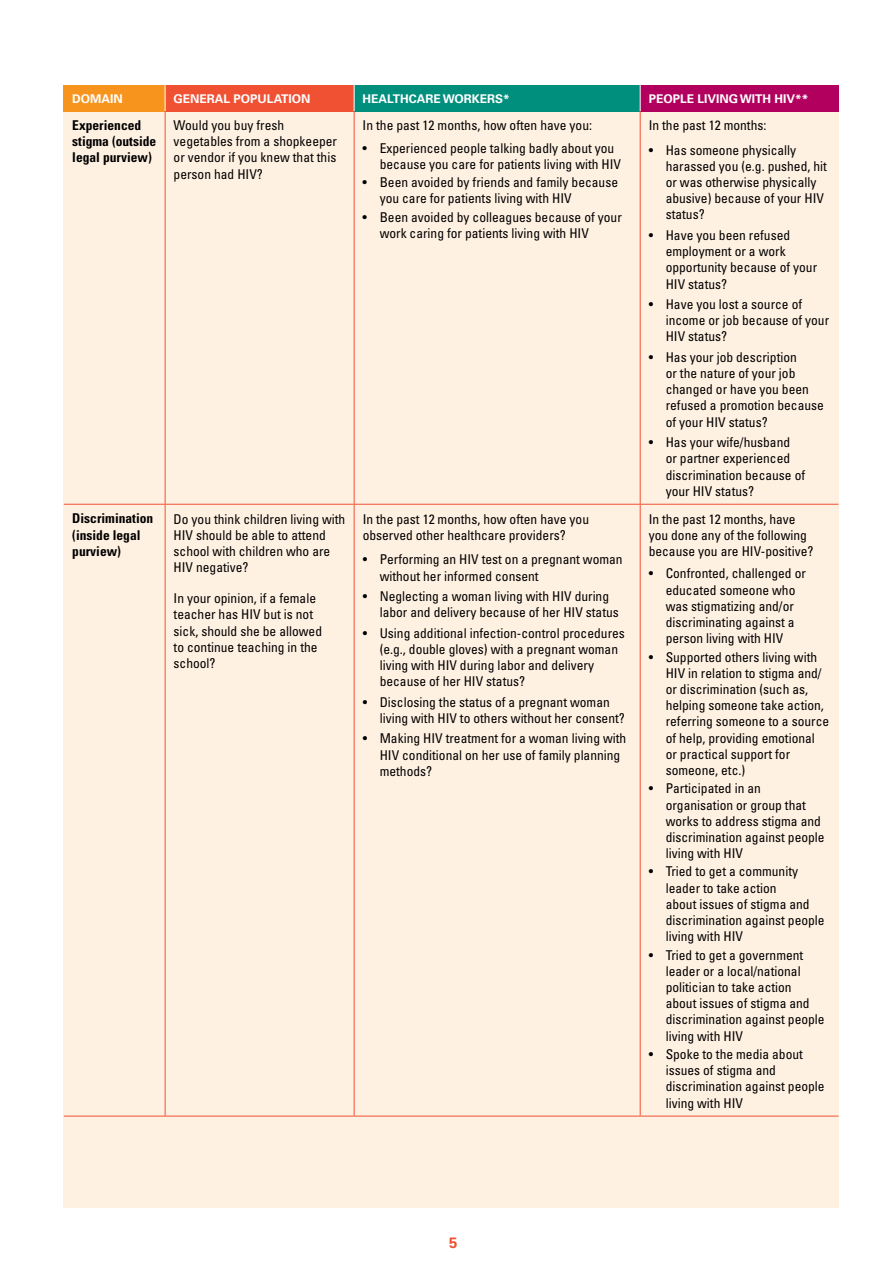
<style>
.page{position:relative;width:893px;height:1263px;background:#fff}
.page>*{position:absolute;margin:0;border:0;box-sizing:border-box;transform-origin:0 0}
.t1{font:700 15px "Univers";color:#f05133}
.t2{font:condensed 13.5px/16.2px "Univers";color:#000}
.t3{font:700 condensed 13.5px/16.2px "Univers";color:#000}
.t4{font:700 12px "Univers";color:#fff}
</style>
<div class="page">
<div style="left:64px;top:85px;width:775px;height:1122px;background:#fff1e2"></div>
<div style="left:64px;top:85px;width:101px;height:26px;background:#f7941e"></div>
<div style="left:165px;top:85px;width:189px;height:26px;background:#f05133"></div>
<div style="left:354px;top:85px;width:286px;height:26px;background:#008e7d"></div>
<div style="left:640px;top:85px;width:198px;height:26px;background:#b1005d"></div>
<svg style="left:165px;top:85px;width:1px;height:26px"></svg>
<svg style="left:354px;top:85px;width:1px;height:26px"></svg>
<svg style="left:640px;top:85px;width:1px;height:26px"></svg>
<hr style="left:165px;top:111px;width:1px;height:393px;background:#f05133">
<hr style="left:354px;top:111px;width:1px;height:393px;background:#f05133">
<hr style="left:640px;top:111px;width:1px;height:393px;background:#f05133">
<hr style="left:64px;top:504px;width:101px;height:1px;background:#f05133">
<hr style="left:165px;top:504px;width:189px;height:1px;background:#f05133">
<hr style="left:165px;top:505px;width:1px;height:611px;background:#f05133">
<hr style="left:354px;top:504px;width:286px;height:1px;background:#f05133">
<hr style="left:354px;top:505px;width:1px;height:611px;background:#f05133">
<hr style="left:640px;top:504px;width:198px;height:1px;background:#f05133">
<hr style="left:640px;top:505px;width:1px;height:611px;background:#f05133">
<hr style="left:64px;top:1116px;width:101px;height:1px;background:#f05133">
<hr style="left:165px;top:1116px;width:189px;height:1px;background:#f05133">
<hr style="left:354px;top:1116px;width:286px;height:1px;background:#f05133">
<hr style="left:640px;top:1116px;width:198px;height:1px;background:#f05133">
<p class="t4" style="left:72px;top:91px;width:52px">DOMAIN</p>
<p class="t4" style="left:174px;top:91px;width:138px">GENERAL POPULATION</p>
<p class="t4" style="left:363px;top:91px;width:149px">HEALTHCARE WORKERS*</p>
<p class="t4" style="left:649px;top:91px;width:161px">PEOPLE LIVING WITH HIV**</p>
<p class="t3" style="left:72px;top:117px;width:85px">Experienced stigma (outside legal purview)</p>
<p class="t2" style="left:174px;top:117px;width:165px">Would you buy fresh vegetables from a shopkeeper or vendor if you knew that this person had HIV?</p>
<p class="t2" style="left:363px;top:117px;width:231px">In the past 12 months, how often have you:</p>
<p class="t2" style="left:649px;top:117px;width:119px">In the past 12 months:</p>
<p class="t2" style="left:666px;top:142px;width:163px;text-indent:-17px">• Has someone physically harassed you (e.g. pushed, hit or was otherwise physically abusive) because of your HIV status?</p>
<p class="t2" style="left:666px;top:227px;width:153px;text-indent:-17px">• Have you been refused employment or a work opportunity because of your<br>HIV status?</p>
<p class="t2" style="left:666px;top:296px;width:165px;text-indent:-17px">• Have you lost a source of income or job because of your<br>HIV status?</p>
<p class="t2" style="left:666px;top:349px;width:160px;text-indent:-17px">• Has your job description<br>or the nature of your job changed or have you been refused a promotion because of your HIV status?</p>
<p class="t2" style="left:666px;top:434px;width:141px;text-indent:-17px">• Has your wife/husband<br>or partner experienced discrimination because of your HIV status?</p>
<p class="t2" style="left:380px;top:139px;width:243px;text-indent:-17px">• Experienced people talking badly about you because you care for patients living with HIV</p>
<p class="t2" style="left:380px;top:174px;width:240px;text-indent:-17px">• Been avoided by friends and family because you care for patients living with HIV</p>
<p class="t2" style="left:380px;top:208px;width:244px;text-indent:-17px">• Been avoided by colleagues because of your work caring for patients living with HIV</p>
<p class="t3" style="left:72px;top:510px;width:82px">Discrimination (inside legal purview)</p>
<p class="t2" style="left:174px;top:510px;width:173px">Do you think children living with<br>HIV should be able to attend school with children who are<br>HIV negative?</p>
<p class="t2" style="left:174px;top:590px;width:150px">In your opinion, if a female teacher has HIV but is not sick, should she be allowed to continue teaching in the school?</p>
<p class="t2" style="left:363px;top:510px;width:228px">In the past 12 months, how often have you observed other healthcare providers?</p>
<p class="t2" style="left:380px;top:551px;width:244px;text-indent:-17px">• Performing an HIV test on a pregnant woman without her informed consent</p>
<p class="t2" style="left:380px;top:588px;width:241px;text-indent:-17px">• Neglecting a woman living with HIV during labor and delivery because of her HIV status</p>
<p class="t2" style="left:380px;top:625px;width:247px;text-indent:-17px">• Using additional infection-control procedures (e.g., double gloves) with a pregnant woman living with HIV during labor and delivery because of her HIV status?</p>
<p class="t2" style="left:380px;top:694px;width:247px;text-indent:-17px">• Disclosing the status of a pregnant woman living with HIV to others without her consent?</p>
<p class="t2" style="left:380px;top:730px;width:248px;text-indent:-17px">• Making HIV treatment for a woman living with<br>HIV conditional on her use of family planning methods?</p>
<p class="t2" style="left:649px;top:510px;width:166px">In the past 12 months, have you done any of the following because you are HIV-positive?</p>
<p class="t2" style="left:649px;top:565px;width:159px;text-align:center">• Confronted, challenged or educated someone who<br>was stigmatizing and/or discriminating against a person living with HIV</p>
<p class="t2" style="left:666px;top:648px;width:165px;text-indent:-17px">• Supported others living with<br>HIV in relation to stigma and/ or discrimination (such as, helping someone take action, referring someone to a source of help, providing emotional or practical support for someone, etc.)</p>
<p class="t2" style="left:666px;top:780px;width:160px;text-indent:-17px">• Participated in an organisation or group that works to address stigma and discrimination against people living with HIV</p>
<p class="t2" style="left:666px;top:863px;width:160px;text-indent:-17px">• Tried to get a community leader to take action<br>about issues of stigma and discrimination against people living with HIV</p>
<p class="t2" style="left:666px;top:946px;width:160px;text-indent:-17px">• Tried to get a government leader or a local/national politician to take action about issues of stigma and discrimination against people living with HIV</p>
<p class="t2" style="left:666px;top:1046px;width:160px;text-indent:-17px">• Spoke to the media about issues of stigma and discrimination against people living with HIV</p>
<p class="t1" style="left:449px;top:1233px;width:10px">5</p>
</div>
